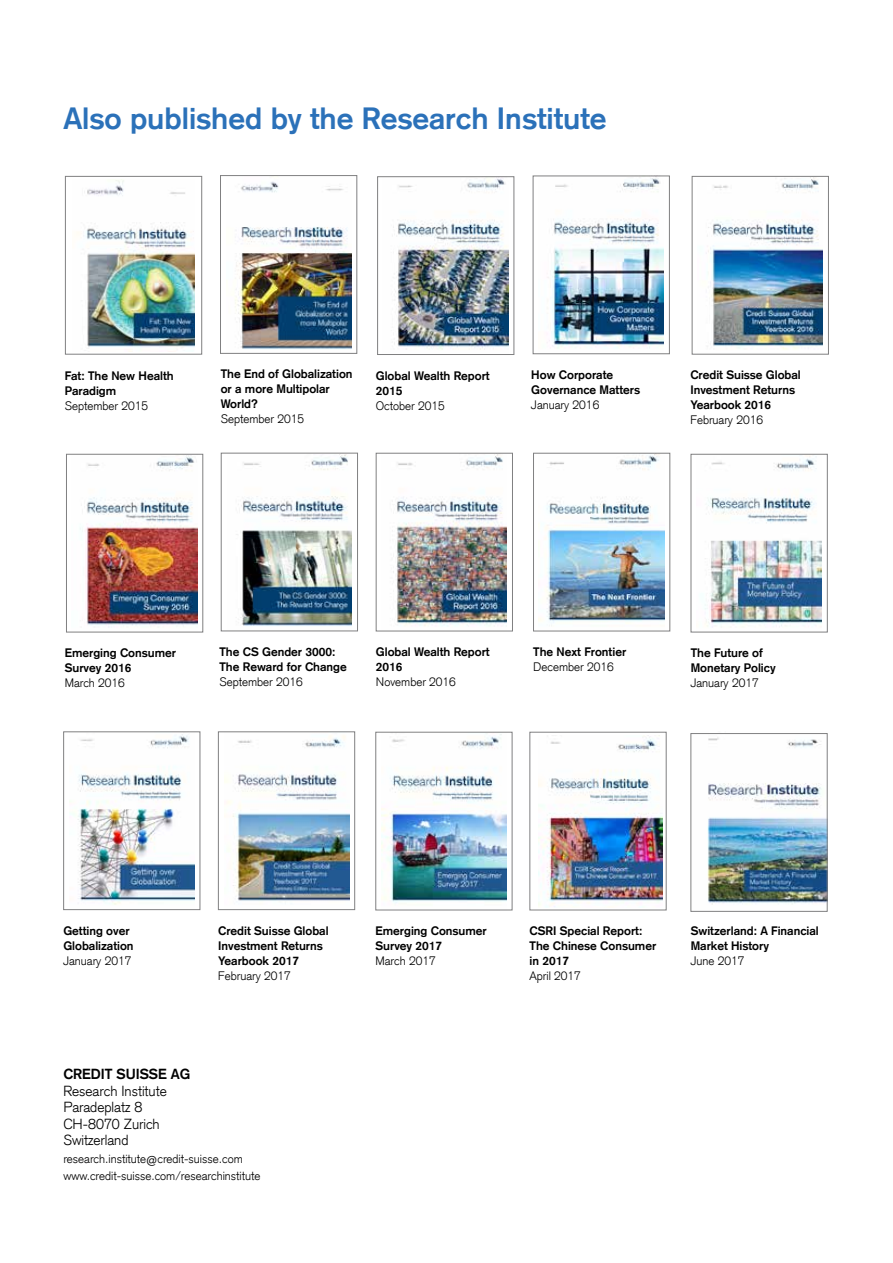
<style>
.page{position:relative;width:893px;height:1263px;background:#fff}
.page>*{position:absolute;margin:0;border:0;box-sizing:border-box;transform-origin:0 0}
.t1{font:700 30px "Credit Suisse Type";color:#2b71b9}
.t2{font:300 14.25px/16.5px "Credit Suisse Type";color:#000}
.t3{font:700 14.25px "Credit Suisse Type";color:#000}
.t4{font:700 12px/15px "Credit Suisse Type";color:#000}
.t5{font:300 12px/16.5px "Credit Suisse Type";color:#000}
</style>
<div class="page">
<div style="left:65px;top:176px;width:137px;height:178px;border:1px solid #808081"></div>
<img style="left:235px;top:181px;width:116px;height:168px">
<div style="left:220px;top:175px;width:137px;height:179px;border:1px solid #808081"></div>
<img style="left:393px;top:178px;width:116px;height:172px">
<div style="left:377px;top:176px;width:137px;height:179px;border:1px solid #808081"></div>
<img style="left:547px;top:178px;width:117px;height:171px">
<div style="left:533px;top:176px;width:137px;height:178px;border:1px solid #808081"></div>
<img style="left:706px;top:178px;width:117px;height:172px">
<div style="left:692px;top:176px;width:137px;height:178px;border:1px solid #808081"></div>
<img style="left:80px;top:456px;width:117px;height:171px">
<div style="left:66px;top:454px;width:137px;height:178px;border:1px solid #808081"></div>
<img style="left:236px;top:455px;width:116px;height:171px">
<div style="left:221px;top:453px;width:137px;height:178px;border:1px solid #808081"></div>
<img style="left:392px;top:455px;width:115px;height:172px">
<div style="left:376px;top:453px;width:137px;height:178px;border:1px solid #808081"></div>
<img style="left:539px;top:455px;width:126px;height:168px">
<div style="left:533px;top:453px;width:137px;height:178px;border:1px solid #808081"></div>
<img style="left:705px;top:456px;width:117px;height:171px">
<img style="left:69px;top:734px;width:125px;height:171px">
<div style="left:63px;top:732px;width:137px;height:178px;border:1px solid #808081"></div>
<img style="left:224px;top:735px;width:125px;height:166px">
<div style="left:218px;top:732px;width:137px;height:178px;border:1px solid #808081"></div>
<img style="left:381px;top:734px;width:126px;height:169px">
<img style="left:538px;top:735px;width:124px;height:172px">
<img style="left:77px;top:179px;width:117px;height:173px">
<img style="left:707px;top:737px;width:118px;height:168px">
<div style="left:691px;top:733px;width:136px;height:178px;border:1px solid #808081"></div>
<h1 class="t1" style="left:63px;top:101px;width:545px">Also published by the Research Institute</h1>
<p class="t4" style="left:65px;top:368px;width:110px">Fat: The New Health<br>Paradigm</p>
<p class="t5" style="left:65px;top:397px;width:85px">September 2015</p>
<p class="t4" style="left:221px;top:367px;width:133px">The End of Globalization or a more Multipolar<br>World?</p>
<p class="t5" style="left:221px;top:411px;width:85px">September 2015</p>
<p class="t4" style="left:376px;top:368px;width:115px">Global Wealth Report<br>2015</p>
<p class="t5" style="left:376px;top:397px;width:70px">October 2015</p>
<p class="t4" style="left:531px;top:367px;width:110px">How Corporate<br>Governance Matters</p>
<p class="t5" style="left:531px;top:396px;width:70px">January 2016</p>
<p class="t4" style="left:690px;top:368px;width:112px">Credit Suisse Global<br>Investment Returns<br>Yearbook 2016</p>
<p class="t5" style="left:690px;top:412px;width:74px">February 2016</p>
<p class="t4" style="left:65px;top:645px;width:113px">Emerging Consumer<br>Survey 2016</p>
<p class="t5" style="left:65px;top:675px;width:62px">March 2016</p>
<p class="t4" style="left:219px;top:644px;width:129px">The CS Gender 3000:<br>The Reward for Change</p>
<p class="t5" style="left:219px;top:674px;width:85px">September 2016</p>
<p class="t4" style="left:376px;top:644px;width:115px">Global Wealth Report<br>2016</p>
<p class="t5" style="left:376px;top:674px;width:82px">November 2016</p>
<p class="t4" style="left:533px;top:644px;width:94px">The Next Frontier</p>
<p class="t5" style="left:533px;top:659px;width:82px">December 2016</p>
<p class="t4" style="left:691px;top:645px;width:86px">The Future of<br>Monetary Policy</p>
<p class="t5" style="left:691px;top:675px;width:70px">January 2017</p>
<p class="t4" style="left:63px;top:923px;width:72px">Getting over<br>Globalization</p>
<p class="t5" style="left:63px;top:952px;width:70px">January 2017</p>
<p class="t4" style="left:218px;top:923px;width:112px">Credit Suisse Global<br>Investment Returns<br>Yearbook 2017</p>
<p class="t5" style="left:218px;top:967px;width:74px">February 2017</p>
<p class="t3" style="left:63px;top:1066px;width:128px">CREDIT SUISSE AG</p>
<p class="t2" style="left:63px;top:1082px;width:105px">Research Institute<br>Paradeplatz 8<br>CH-8070 Zurich<br>Switzerland</p>
<p class="t5" style="left:63px;top:1151px;width:199px">research.institute@credit-suisse.com www.credit-suisse.com/researchinstitute</p>
<p class="t4" style="left:375px;top:923px;width:113px">Emerging Consumer<br>Survey 2017</p>
<p class="t5" style="left:375px;top:953px;width:62px">March 2017</p>
<p class="t4" style="left:530px;top:923px;width:128px">CSRI Special Report:<br>The Chinese Consumer in 2017</p>
<p class="t5" style="left:530px;top:968px;width:53px">April 2017</p>
<p class="t4" style="left:691px;top:924px;width:130px">Switzerland: A Financial<br>Market History</p>
<p class="t5" style="left:691px;top:953px;width:55px">June 2017</p>
</div>
